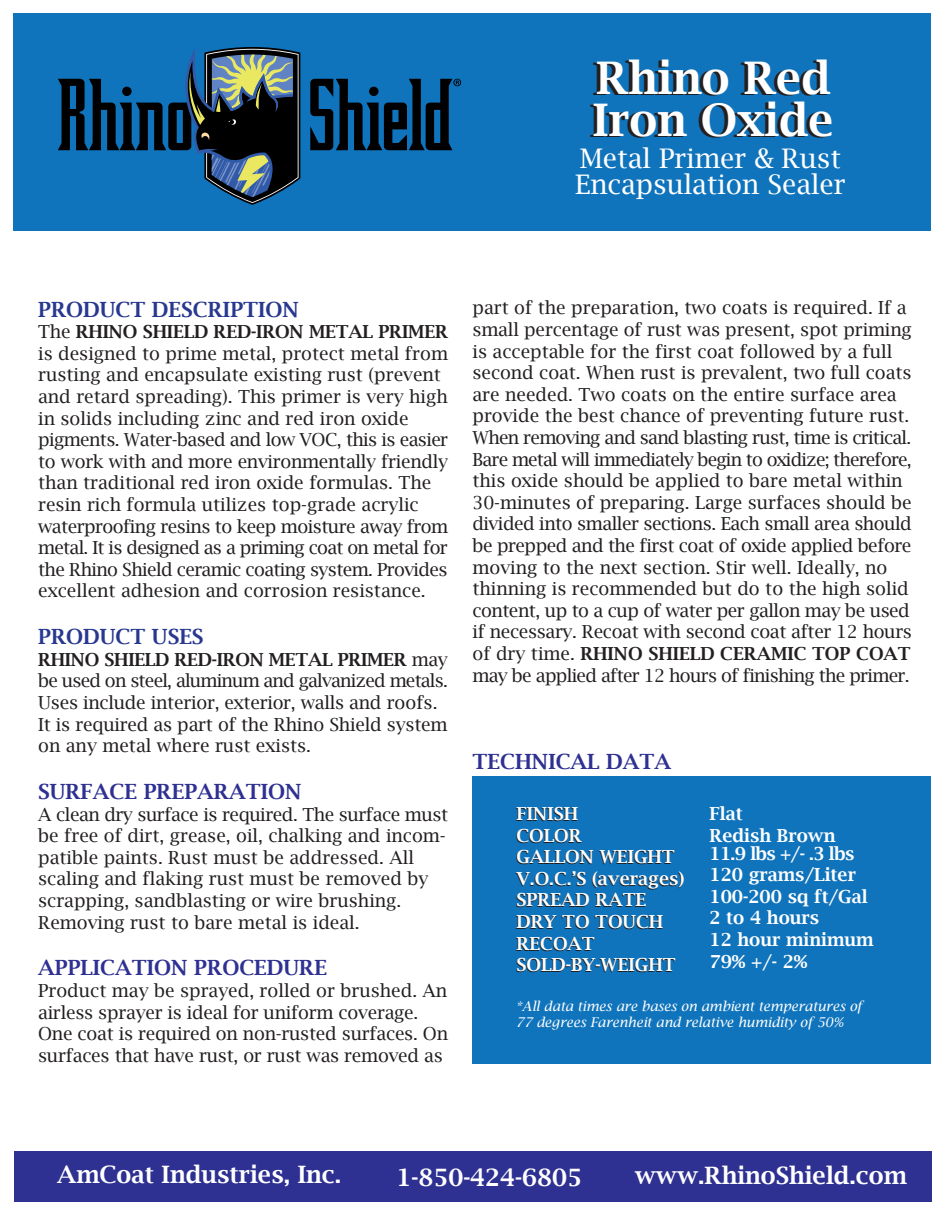
<style>
.page{position:relative;width:945px;height:1215px;background:#fff}
.page>*{position:absolute;margin:0;border:0;box-sizing:border-box;transform-origin:0 0}
.t1{font:600 45px/42px "Lucida Bright";color:#fff}
.t2{font:27px/25.5px "Lucida Bright";color:#fff}
.t3{font:600 24px "Lucida Bright";color:#fff}
.t4{font:600 21px "Lucida Bright";color:#2e3092}
.t5{font:600 21px "Lucida Bright";color:#283890}
.t6{font:18px/21.6px "Lucida Bright";color:#231f20}
.t7{font:600 18px/21.6px "Lucida Bright";color:#fff}
.t8{font:italic 13.5px/16.2px "Lucida Bright";color:#fff}
.s1{font-weight:600}
</style>
<div class="page">
<div style="left:14px;top:1151px;width:917px;height:51px;background:#2e3092"></div>
<div style="left:473px;top:777px;width:458px;height:287px;background:#1074bc"></div>
<div style="left:14px;top:14px;width:918px;height:217px;background:#1074bc"></div>
<svg style="left:310px;top:79px;width:151px;height:71px"></svg>
<svg style="left:58px;top:47px;width:242px;height:158px"></svg>
<h1 class="t1" style="left:593px;top:57px;width:242px">Rhino Red<br>Iron Oxide</h1>
<h2 class="t2" style="left:575px;top:146px;width:272px">Metal Primer &amp; Rust<br>Encapsulation Sealer</h2>
<p class="t5" style="left:38px;top:297px;width:262px">PRODUCT DESCRIPTION</p>
<p class="t6" style="left:38px;top:321px;width:412px">The <span class="s1">RHINO SHIELD RED-IRON METAL PRIMER </span>is designed to prime metal, protect metal from rusting and encapsulate existing rust (prevent and retard spreading). This primer is very high in solids including zinc and red iron oxide pigments. Water-based and low VOC, this is easier to work with and more environmentally friendly than traditional red iron oxide formulas. The resin rich formula utilizes top-grade acrylic waterproofing resins to keep moisture away from metal. It is designed as a priming coat on metal for the Rhino Shield ceramic coating system. Provides excellent adhesion and corrosion resistance.</p>
<p class="t5" style="left:38px;top:625px;width:167px">PRODUCT USES</p>
<p class="t6" style="left:38px;top:649px;width:411px"><span class="s1">RHINO SHIELD RED-IRON METAL PRIMER</span> may be used on steel, aluminum and galvanized metals.<br>Uses include interior, exterior, walls and roofs.<br>It is required as part of the Rhino Shield system on any metal where rust exists.</p>
<p class="t4" style="left:38px;top:780px;width:265px">SURFACE PREPARATION</p>
<p class="t6" style="left:38px;top:803px;width:411px">A clean dry surface is required. The surface must be free of dirt, grease, oil, chalking and incom&shy;patible paints. Rust must be addressed. All scaling and flaking rust must be removed by scrapping, sandblasting or wire brushing.<br>Removing rust to bare metal is ideal.</p>
<p class="t4" style="left:38px;top:956px;width:290px">APPLICATION PROCEDURE</p>
<p class="t6" style="left:38px;top:980px;width:411px">Product may be sprayed, rolled or brushed. An airless sprayer is ideal for uniform coverage.<br>One coat is required on non-rusted surfaces. On surfaces that have rust, or rust was removed as</p>
<p class="t6" style="left:472px;top:297px;width:441px">part of the preparation, two coats is required. If a small percentage of rust was present, spot priming is acceptable for the first coat followed by a full second coat. When rust is prevalent, two full coats are needed. Two coats on the entire surface area provide the best chance of preventing future rust.<br>When removing and sand blasting rust, time is critical.<br>Bare metal will immediately begin to oxidize; therefore, this oxide should be applied to bare metal within 30-minutes of preparing. Large surfaces should be divided into smaller sections. Each small area should be prepped and the first coat of oxide applied before moving to the next section. Stir well. Ideally, no thinning is recommended but do to the high solid content, up to a cup of water per gallon may be used if necessary. Recoat with second coat after 12 hours of dry time. <span class="s1">RHINO SHIELD CERAMIC TOP COAT </span>may be applied after 12 hours of finishing the primer.</p>
<p class="t4" style="left:472px;top:749px;width:200px">TECHNICAL DATA</p>
<p class="t7" style="left:516px;top:803px;width:170px">FINISH<br>COLOR<br>GALLON WEIGHT<br>V.O.C.’S (averages)<br>SPREAD RATE<br>DRY TO TOUCH<br>RECOAT<br>SOLD-BY-WEIGHT</p>
<p class="t7" style="left:709px;top:803px;width:128px">Flat<br>Redish Brown</p>
<p class="t7" style="left:709px;top:842px;width:166px">11.9 lbs +/- .3 lbs<br>120 grams/Liter<br>100-200 sq ft/Gal<br>2 to 4 hours<br>12 hour minimum<br>79% +/- 2%</p>
<p class="t8" style="left:516px;top:998px;width:348px">*All data times are bases on ambient temperatures of<br>77 degrees Farenheit and relative humidity of 50%</p>
<h3 class="t3" style="left:57px;top:1160px;width:285px">AmCoat Industries, Inc.</h3>
<h3 class="t3" style="left:397px;top:1164px;width:187px">1-850-424-6805</h3>
<h3 class="t3" style="left:635px;top:1162px;width:274px">www.RhinoShield.com</h3>
</div>
